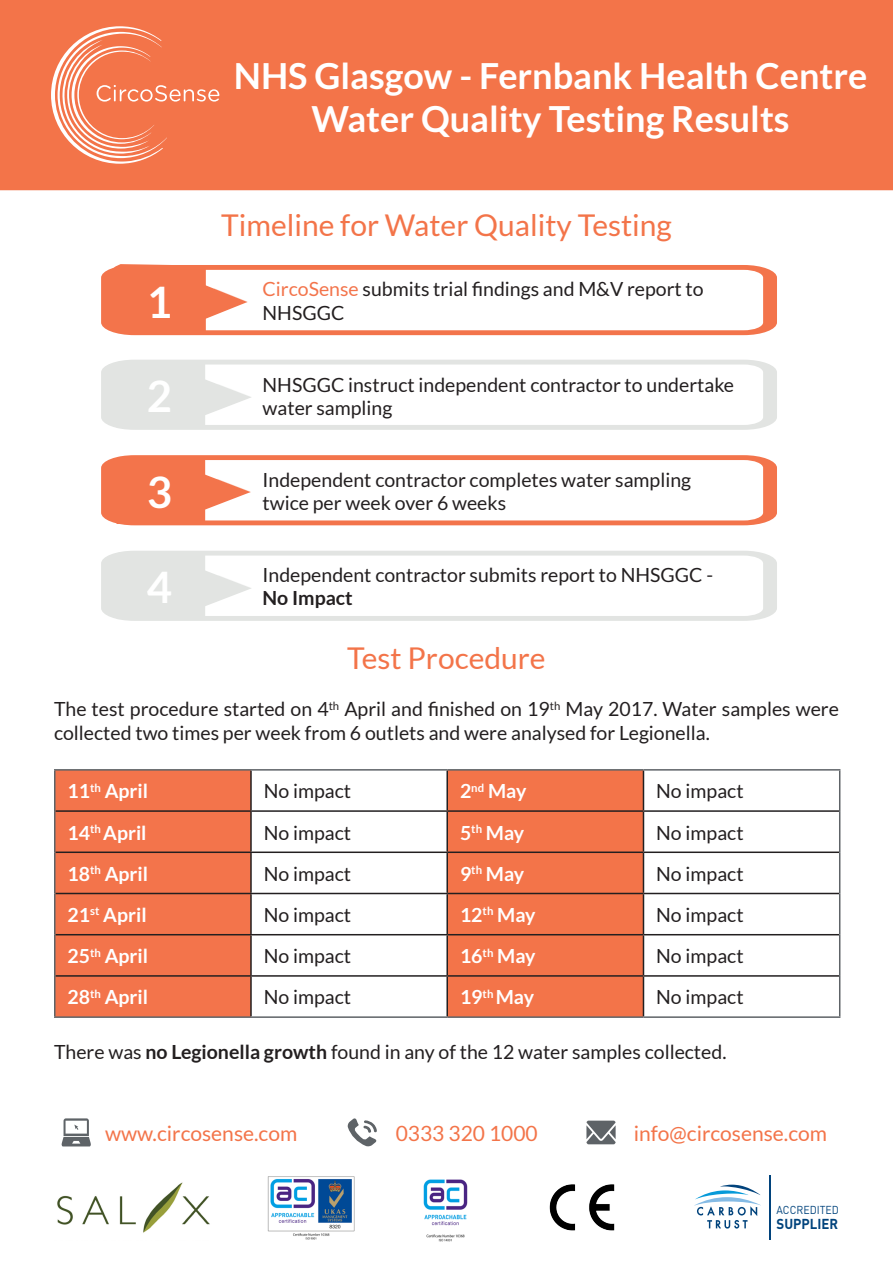
<style>
.page{position:relative;width:893px;height:1263px;background:#fff}
.page>*{position:absolute;margin:0;border:0;box-sizing:border-box;transform-origin:0 0}
.t1{font:700 43.5px "Lato";color:#fff}
.t2{font:700 36px "Lato";color:#fff}
.t3{font:30px "Lato";color:#f37449}
.t4{font:21px "Lato";color:#f37449}
.t5{font:19.5px/23.4px "Lato";color:#231f20}
.t6{font:700 19.5px "Lato";color:#fff}
.t7{font:700 14.25px "DINOT";color:#01437c;scale:.93 1}
.t8{font:11.4px "DINOT";color:#01437c;scale:.93 1}
.s1{color:#f3744b}
.s2{font-weight:700}
</style>
<div class="page">
<svg style="left:101px;top:265px;width:676px;height:70px"></svg>
<svg style="left:111px;top:264px;width:136px;height:68px"></svg>
<svg style="left:101px;top:360px;width:676px;height:70px"></svg>
<svg style="left:110px;top:361px;width:142px;height:67px"></svg>
<svg style="left:101px;top:455px;width:676px;height:70px"></svg>
<svg style="left:110px;top:457px;width:141px;height:67px"></svg>
<svg style="left:61px;top:1118px;width:30px;height:28px"></svg>
<svg style="left:347px;top:1118px;width:30px;height:29px"></svg>
<svg style="left:586px;top:1120px;width:30px;height:24px"></svg>
<svg style="left:101px;top:551px;width:676px;height:70px"></svg>
<svg style="left:110px;top:552px;width:142px;height:67px"></svg>
<div style="left:0;top:0;width:893px;height:190px;background:#f37449"></div>
<svg style="left:51px;top:26px;width:168px;height:138px;background:#f48661"></svg>
<hr style="left:770px;top:1175px;width:1px;height:64px;background:#01437c">
<svg style="left:694px;top:1185px;width:67px;height:43px"></svg>
<img style="left:57px;top:1182px;width:153px;height:51px">
<img style="left:267px;top:1176px;width:88px;height:64px">
<img style="left:423px;top:1179px;width:45px;height:63px">
<img style="left:549px;top:1184px;width:66px;height:47px">
<div style="left:56px;top:771px;width:194px;height:245px;background:#f3744b"></div>
<div style="left:448px;top:771px;width:195px;height:245px;background:#f37449"></div>
<hr style="left:250px;top:771px;width:2px;height:39px;background:#231f20">
<hr style="left:446px;top:771px;width:2px;height:39px;background:#231f20">
<hr style="left:643px;top:771px;width:1px;height:39px;background:#231f20">
<hr style="left:56px;top:810px;width:195px;height:2px;background:#231f20">
<hr style="left:251px;top:810px;width:196px;height:2px;background:#231f20">
<hr style="left:250px;top:812px;width:2px;height:39px;background:#231f20">
<hr style="left:447px;top:810px;width:196px;height:2px;background:#231f20">
<hr style="left:446px;top:812px;width:2px;height:39px;background:#231f20">
<hr style="left:643px;top:810px;width:196px;height:2px;background:#231f20">
<hr style="left:643px;top:812px;width:1px;height:39px;background:#231f20">
<hr style="left:56px;top:851px;width:195px;height:2px;background:#231f20">
<hr style="left:251px;top:851px;width:196px;height:2px;background:#231f20">
<hr style="left:250px;top:853px;width:2px;height:40px;background:#231f20">
<hr style="left:447px;top:851px;width:196px;height:2px;background:#231f20">
<hr style="left:446px;top:853px;width:2px;height:40px;background:#231f20">
<hr style="left:643px;top:851px;width:196px;height:2px;background:#231f20">
<hr style="left:643px;top:853px;width:1px;height:40px;background:#231f20">
<hr style="left:56px;top:893px;width:195px;height:1px;background:#231f20">
<hr style="left:251px;top:893px;width:196px;height:1px;background:#231f20">
<hr style="left:250px;top:894px;width:2px;height:40px;background:#231f20">
<hr style="left:447px;top:893px;width:196px;height:1px;background:#231f20">
<hr style="left:446px;top:894px;width:2px;height:40px;background:#231f20">
<hr style="left:643px;top:893px;width:196px;height:1px;background:#231f20">
<hr style="left:643px;top:894px;width:1px;height:40px;background:#231f20">
<hr style="left:56px;top:934px;width:195px;height:1px;background:#231f20">
<hr style="left:251px;top:934px;width:196px;height:1px;background:#231f20">
<hr style="left:250px;top:935px;width:2px;height:40px;background:#231f20">
<hr style="left:447px;top:934px;width:196px;height:1px;background:#231f20">
<hr style="left:446px;top:935px;width:2px;height:40px;background:#231f20">
<hr style="left:643px;top:934px;width:196px;height:1px;background:#231f20">
<hr style="left:643px;top:935px;width:1px;height:40px;background:#231f20">
<hr style="left:56px;top:975px;width:195px;height:2px;background:#231f20">
<hr style="left:251px;top:975px;width:196px;height:2px;background:#231f20">
<hr style="left:250px;top:977px;width:2px;height:39px;background:#231f20">
<hr style="left:447px;top:975px;width:196px;height:2px;background:#231f20">
<hr style="left:446px;top:977px;width:2px;height:39px;background:#231f20">
<hr style="left:643px;top:975px;width:196px;height:2px;background:#231f20">
<hr style="left:643px;top:977px;width:1px;height:39px;background:#231f20">
<hr style="left:54px;top:769px;width:197px;height:2px;background:#5e6367">
<hr style="left:54px;top:771px;width:2px;height:40px;background:#5e6367">
<hr style="left:251px;top:769px;width:196px;height:2px;background:#5e6367">
<hr style="left:447px;top:769px;width:196px;height:2px;background:#5e6367">
<hr style="left:643px;top:769px;width:197px;height:2px;background:#5e6367">
<hr style="left:839px;top:771px;width:1px;height:40px;background:#5e6367">
<hr style="left:54px;top:811px;width:2px;height:41px;background:#5e6367">
<hr style="left:839px;top:811px;width:1px;height:41px;background:#5e6367">
<hr style="left:54px;top:852px;width:2px;height:41px;background:#5e6367">
<hr style="left:839px;top:852px;width:1px;height:41px;background:#5e6367">
<hr style="left:54px;top:893px;width:2px;height:42px;background:#5e6367">
<hr style="left:839px;top:893px;width:1px;height:42px;background:#5e6367">
<hr style="left:54px;top:935px;width:2px;height:41px;background:#5e6367">
<hr style="left:839px;top:935px;width:1px;height:41px;background:#5e6367">
<hr style="left:54px;top:976px;width:2px;height:40px;background:#5e6367">
<hr style="left:839px;top:976px;width:1px;height:40px;background:#5e6367">
<hr style="left:54px;top:1016px;width:197px;height:2px;background:#5e6367">
<hr style="left:251px;top:1016px;width:196px;height:2px;background:#5e6367">
<hr style="left:447px;top:1016px;width:196px;height:2px;background:#5e6367">
<hr style="left:643px;top:1016px;width:197px;height:2px;background:#5e6367">
<p class="t2" style="left:234px;top:55px;width:635px">NHS Glasgow - Fernbank Health Centre</p>
<p class="t2" style="left:312px;top:99px;width:480px">Water Quality Testing Results</p>
<p class="t1" style="left:147px;top:277px;width:27px">1</p>
<p class="t1" style="left:147px;top:371px;width:27px">2</p>
<p class="t1" style="left:147px;top:467px;width:27px">3</p>
<p class="t1" style="left:147px;top:562px;width:27px">4</p>
<p class="t3" style="left:221px;top:208px;width:452px">Timeline for Water Quality Testing</p>
<p class="t5" style="left:263px;top:277px;width:443px"><span class="s1">CircoSense</span> submits trial findings and M&amp;V report to<br>NHSGGC</p>
<p class="t5" style="left:263px;top:373px;width:473px">NHSGGC instruct independent contractor to undertake water sampling</p>
<p class="t5" style="left:263px;top:468px;width:430px">Independent contractor completes water sampling twice per week over 6 weeks</p>
<p class="t5" style="left:263px;top:563px;width:452px">Independent contractor submits report to NHSGGC -<br><span class="s2">No Impact</span></p>
<p class="t3" style="left:347px;top:642px;width:200px">Test Procedure</p>
<p class="t5" style="left:54px;top:697px;width:786px">The test procedure started on 4<sup>th</sup> April and finished on 19<sup>th</sup> May 2017. Water samples were collected two times per week from 6 outlets and were analysed for Legionella.</p>
<p class="t6" style="left:68px;top:780px;width:82px">11<sup>th</sup> April</p>
<p class="t5" style="left:264px;top:779px;width:89px">No impact</p>
<p class="t6" style="left:460px;top:780px;width:68px">2<sup>nd</sup> May</p>
<p class="t5" style="left:656px;top:779px;width:89px">No impact</p>
<p class="t6" style="left:68px;top:821px;width:81px">14<sup>th</sup> April</p>
<p class="t5" style="left:264px;top:821px;width:89px">No impact</p>
<p class="t6" style="left:460px;top:821px;width:66px">5<sup>th</sup> May</p>
<p class="t5" style="left:656px;top:821px;width:89px">No impact</p>
<p class="t6" style="left:68px;top:862px;width:82px">18<sup>th</sup> April</p>
<p class="t5" style="left:264px;top:862px;width:89px">No impact</p>
<p class="t6" style="left:460px;top:862px;width:66px">9<sup>th</sup> May</p>
<p class="t5" style="left:656px;top:862px;width:89px">No impact</p>
<p class="t6" style="left:68px;top:904px;width:81px">21<sup>st</sup> April</p>
<p class="t5" style="left:264px;top:903px;width:89px">No impact</p>
<p class="t6" style="left:460px;top:904px;width:77px">12<sup>th</sup> May</p>
<p class="t5" style="left:656px;top:903px;width:89px">No impact</p>
<p class="t6" style="left:68px;top:945px;width:82px">25<sup>th</sup> April</p>
<p class="t5" style="left:264px;top:944px;width:89px">No impact</p>
<p class="t6" style="left:460px;top:945px;width:77px">16<sup>th</sup> May</p>
<p class="t5" style="left:656px;top:944px;width:89px">No impact</p>
<p class="t6" style="left:68px;top:986px;width:82px">28<sup>th</sup> April</p>
<p class="t5" style="left:264px;top:985px;width:89px">No impact</p>
<p class="t6" style="left:460px;top:986px;width:76px">19<sup>th</sup> May</p>
<p class="t5" style="left:656px;top:985px;width:89px">No impact</p>
<p class="t5" style="left:54px;top:1040px;width:674px">There was <span class="s2">no Legionella growth</span> found in any of the 12 water samples collected.</p>
<p class="t4" style="left:105px;top:1121px;width:194px">www.circosense.com</p>
<p class="t4" style="left:396px;top:1121px;width:144px">0333 320 1000</p>
<p class="t4" style="left:634px;top:1121px;width:195px">info@circosense.com</p>
<p class="t8" style="left:776px;top:1203px;width:69px">ACCREDITED</p>
<p class="t7" style="left:777px;top:1214px;width:68px">SUPPLIER</p>
</div>
